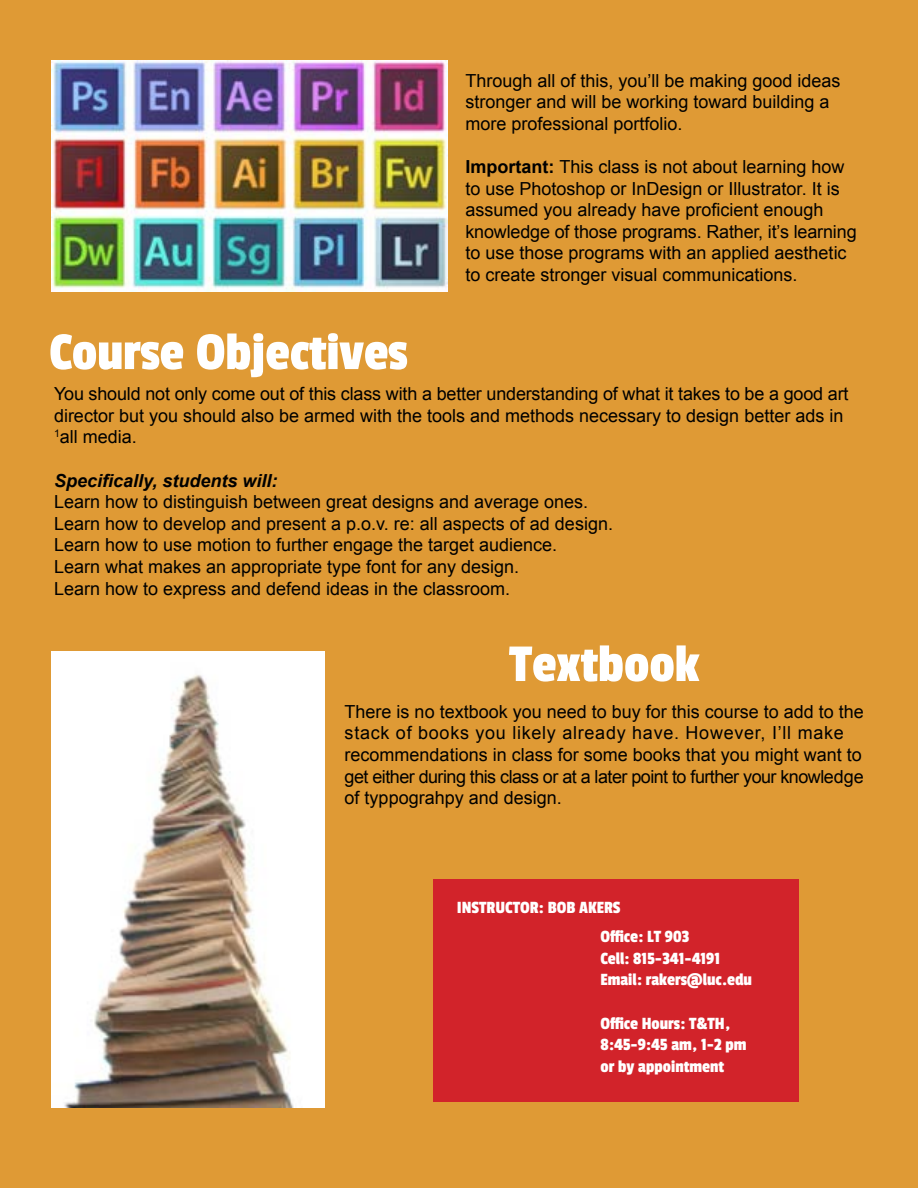
<style>
.page{position:relative;width:918px;height:1188px;background:#df9a35}
.page>*{position:absolute;margin:0;border:0;box-sizing:border-box;transform-origin:0 0}
.t1{font:55.5px "Passion One";color:#fff}
.t2{font:18px/21.6px "Arial";color:#000}
.t3{font:18px/21.6px "Passion One";color:#fff}
.t4{font:italic 700 18px "Arial";color:#000}
.s1{font-weight:700}
</style>
<div class="page">
<img style="left:52px;top:60px;width:396px;height:231px">
<img style="left:52px;top:652px;width:273px;height:455px">
<div style="left:433px;top:879px;width:365px;height:223px;background:#d2232a"></div>
<p class="t2" style="left:465px;top:70px;width:377px">Through all of this, you’ll be making good ideas stronger and will be working toward building a more professional portfolio.</p>
<p class="t2" style="left:465px;top:156px;width:393px"><span class="s1">Important:</span> This class is not about learning how to use Photoshop or InDesign or Illustrator. It is assumed you already have proficient enough knowledge of those programs. Rather, it’s learning to use those programs with an applied aesthetic to create stronger visual communications.</p>
<h1 class="t1" style="left:49px;top:323px;width:360px">Course Objectives</h1>
<p class="t2" style="left:54px;top:383px;width:796px">You should not only come out of this class with a better understanding of what it takes to be a good art director but you should also be armed with the tools and methods necessary to design better ads in<br><sup>1</sup>all media.</p>
<p class="t4" style="left:54px;top:470px;width:225px">Specifically, students will:</p>
<p class="t2" style="left:54px;top:491px;width:536px">Learn how to distinguish between great designs and average ones.</p>
<p class="t2" style="left:54px;top:513px;width:561px">Learn how to develop and present a p.o.v. re: all aspects of ad design.</p>
<p class="t2" style="left:54px;top:534px;width:505px">Learn how to use motion to further engage the target audience.</p>
<p class="t2" style="left:54px;top:556px;width:467px">Learn what makes an appropriate type font for any design.</p>
<p class="t2" style="left:326px;top:577px;width:302px">design ideas in the classroom setting.</p>
<p class="t2" style="left:54px;top:578px;width:458px">Learn how to express and defend ideas in the classroom.</p>
<h1 class="t1" style="left:509px;top:635px;width:192px">Textbook</h1>
<p class="t2" style="left:345px;top:701px;width:521px">There is no textbook you need to buy for this course to add to the stack of books you likely already have. However, I’ll make recommendations in class for some books that you might want to get either during this class or at a later point to further your knowledge of typpograhpy and design.</p>
<p class="t3" style="left:600px;top:893px;width:90px;line-height:29.7px;text-indent:-144px">INSTRUCTOR: BOB AKERS<br>Office: LT 903</p>
<p class="t3" style="left:600px;top:948px;width:153px">Cell: 815-341-4191<br>Email: rakers@luc.edu</p>
<p class="t3" style="left:600px;top:1013px;width:148px">Office Hours: T&amp;TH,<br>8:45-9:45 am, 1-2 pm or by appointment</p>
</div>
